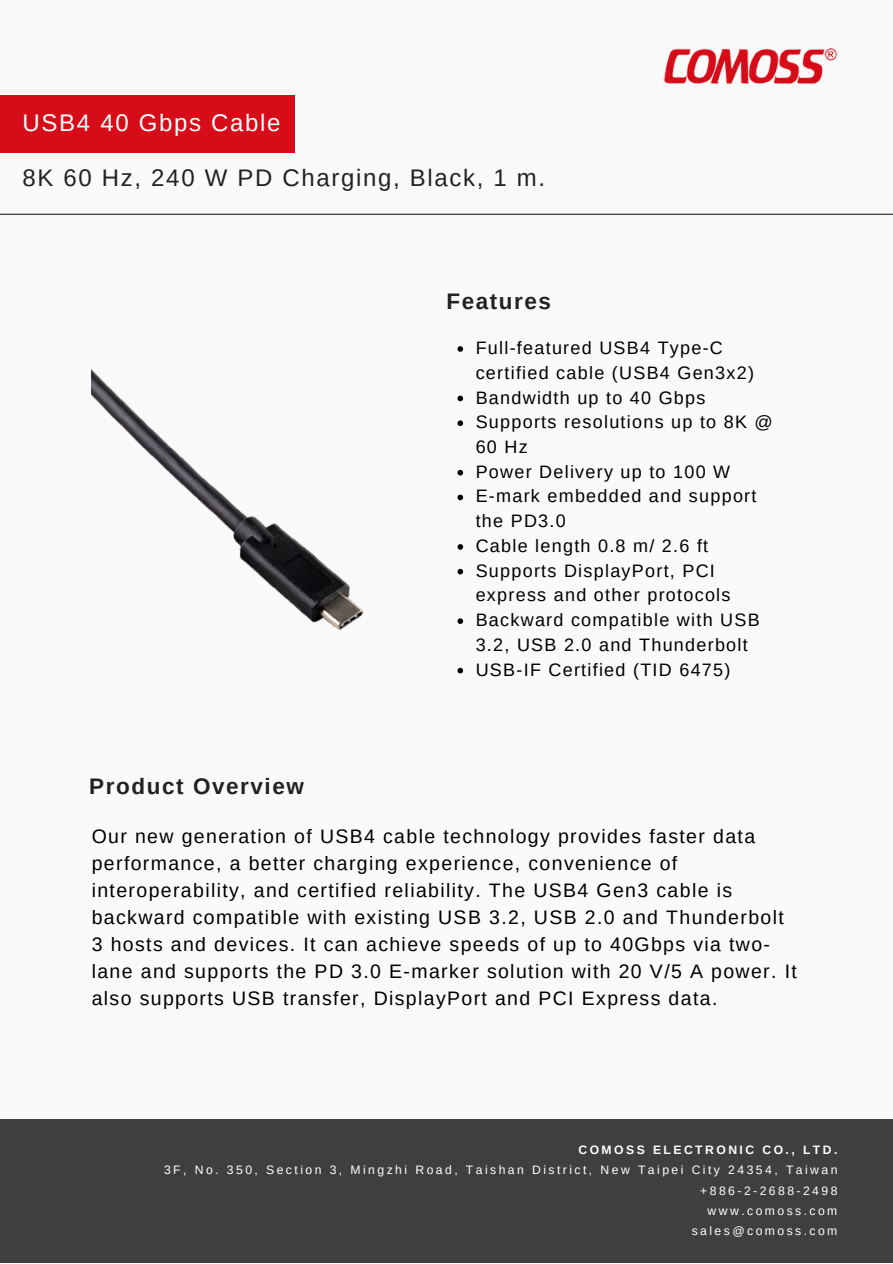
<style>
.page{position:relative;width:893px;height:1264px;background:#fff}
.page>*{position:absolute;margin:0;border:0;box-sizing:border-box;transform-origin:0 0}
.t1{font:24px "Arimo";letter-spacing:.07em;color:#222}
.t2{font:24px "Arimo";letter-spacing:.07em;color:#fff}
.t3{font:700 22.5px "Arimo";letter-spacing:.07em;color:#222}
.t4{font:19.5px/27px "Arimo";letter-spacing:.07em;color:#000}
.t5{font:18px/24.8px "Arimo";letter-spacing:.07em;color:#000}
.t6{font:12.15px/20.2px "Arimo";letter-spacing:.2em;color:#fff;text-align:right}
.t7{font:700 12.15px "Arimo";letter-spacing:.2em;color:#fff}
</style>
<div class="page">
<div style="left:0;top:0;width:892px;height:1262px;background:#fafafa"></div>
<div style="left:0;top:95px;width:295px;height:57px;background:#d70c19"></div>
<div style="left:0;top:1118px;width:892px;height:144px;background:#403e41"></div>
<hr style="left:0;top:214px;width:892px;height:1px;background:#222">
<img style="left:663px;top:48px;width:174px;height:36px">
<img style="left:92px;top:369px;width:272px;height:262px">
<svg style="left:457px;top:346px;width:6px;height:6px"></svg>
<svg style="left:457px;top:395px;width:6px;height:6px"></svg>
<svg style="left:457px;top:420px;width:6px;height:6px"></svg>
<svg style="left:457px;top:470px;width:6px;height:5px"></svg>
<svg style="left:457px;top:494px;width:6px;height:6px"></svg>
<svg style="left:457px;top:544px;width:6px;height:5px"></svg>
<svg style="left:457px;top:569px;width:6px;height:5px"></svg>
<svg style="left:457px;top:618px;width:6px;height:6px"></svg>
<svg style="left:457px;top:667px;width:6px;height:6px"></svg>
<p class="t2" style="left:23px;top:109px;width:259px">USB4 40 Gbps Cable</p>
<p class="t1" style="left:22px;top:164px;width:524px">8K 60 Hz, 240 W PD Charging, Black, 1 m.</p>
<p class="t3" style="left:446px;top:289px;width:106px">Features</p>
<p class="t5" style="left:475px;top:335px;width:298px">Full-featured USB4 Type-C certified cable (USB4 Gen3x2)<br>Bandwidth up to 40 Gbps<br>Supports resolutions up to 8K @<br>60 Hz<br>Power Delivery up to 100 W<br>E-mark embedded and support the PD3.0<br>Cable length 0.8 m/ 2.6 ft<br>Supports DisplayPort, PCI express and other protocols<br>Backward compatible with USB<br>3.2, USB 2.0 and Thunderbolt<br>USB-IF Certified (TID 6475)</p>
<p class="t3" style="left:89px;top:774px;width:216px">Product Overview</p>
<p class="t4" style="left:92px;top:822px;width:706px">Our new generation of USB4 cable technology provides faster data performance, a better charging experience, convenience of interoperability, and certified reliability. The USB4 Gen3 cable is backward compatible with existing USB 3.2, USB 2.0 and Thunderbolt 3 hosts and devices. It can achieve speeds of up to 40Gbps via two&shy;lane and supports the PD 3.0 E-marker solution with 20 V/5 A power. It also supports USB transfer, DisplayPort and PCI Express data.</p>
<p class="t7" style="left:578px;top:1142px;width:260px">COMOSS ELECTRONIC CO., LTD.</p>
<p class="t6" style="left:164px;top:1159px;width:674px">3F, No. 350, Section 3, Mingzhi Road, Taishan District, New Taipei City 24354, Taiwan +886-2-2688-2498<br>www.comoss.com<br>sales@comoss.com</p>
</div>
